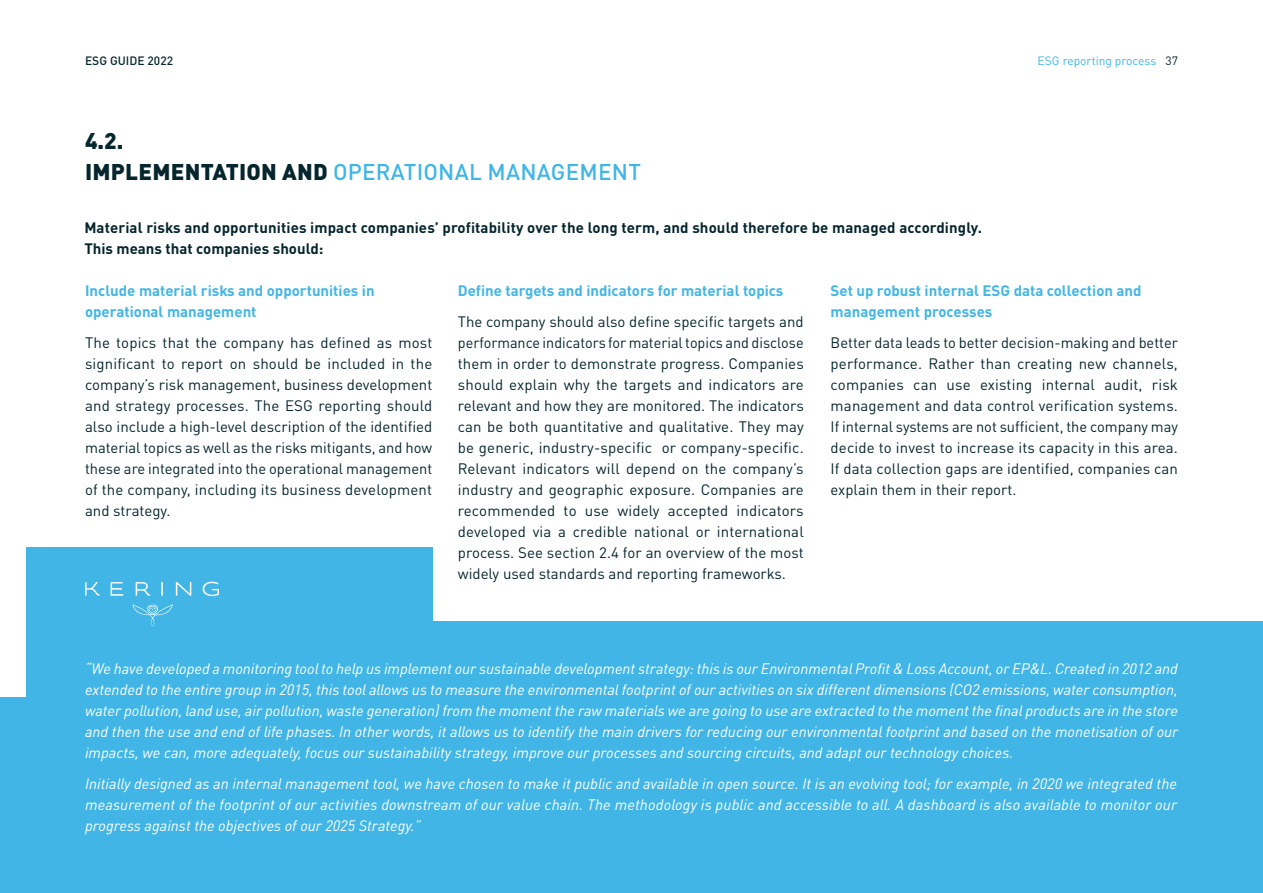
<style>
.page{position:relative;width:1263px;height:893px;background:#fff}
.page>*{position:absolute;margin:0;border:0;box-sizing:border-box;transform-origin:0 0}
.t1{font:900 22.5px/31.5px "DIN Pro";color:#06262d}
.t2{font:15px/21px "DIN Pro";color:#06262d;text-align:justify}
.t3{font:italic 15px/21px "DIN Pro";color:#fff;text-align:justify}
.t4{font:700 15px/21px "DIN Pro";color:#41b6e6}
.t5{font:700 15px/21px "DIN Pro";letter-spacing:.01em;color:#06262d}
.t6{font:12px "DIN Pro";color:#41b6e6}
.t7{font:500 12px "DIN Pro";color:#06262d}
.s1{color:#06262d}
.s2{font-weight:500;color:#41b6e6}
</style>
<div class="page">
<div style="left:0;top:548px;width:432px;height:94px;background:#41b6e6"></div>
<div style="left:0;top:621px;width:1263px;height:272px;background:#41b6e6"></div>
<div style="left:0;top:182px;width:26px;height:514px;background:#fff"></div>
<svg style="left:85px;top:582px;width:134px;height:14px"></svg>
<svg style="left:133px;top:604px;width:40px;height:22px"></svg>
<p class="t7" style="left:85px;top:50px;width:90px">ESG GUIDE 2022</p>
<p class="t6" style="left:1038px;top:51px;width:142px">ESG reporting process <span class="s1">37</span></p>
<h1 class="t1" style="left:85px;top:122px;width:557px">4.2.<br>IMPLEMENTATION AND <span class="s2">OPERATIONAL MANAGEMENT</span></h1>
<p class="t5" style="left:84px;top:215px;width:899px">Material risks and opportunities impact companies’ profitability over the long term, and should therefore be managed accordingly.<br>This means that companies should:</p>
<p class="t4" style="left:85px;top:278px;width:291px">Include material risks and opportunities in operational management</p>
<p class="t2" style="left:85px;top:331px;width:349px">The topics that the company has defined as most significant to report on should be included in the company’s risk management, business development and strategy processes. The ESG reporting should also include a high-level description of the identified material topics as well as the risks mitigants, and how these are integrated into the operational management of the company, including its business development and strategy.</p>
<p class="t4" style="left:458px;top:278px;width:327px">Define targets and indicators for material topics</p>
<p class="t2" style="left:458px;top:310px;width:347px">The company should also define specific targets and performance indicators for material topics and disclose them in order to demonstrate progress. Companies should explain why the targets and indicators are relevant and how they are monitored. The indicators can be both quantitative and qualitative. They may be generic, industry-specific or company-specific.<br>Relevant indicators will depend on the company’s industry and geographic exposure. Companies are recommended to use widely accepted indicators developed via a credible national or international process. See section 2.4 for an overview of the most widely used standards and reporting frameworks.</p>
<p class="t4" style="left:831px;top:278px;width:312px">Set up robust internal ESG data collection and management processes</p>
<p class="t2" style="left:831px;top:331px;width:349px">Better data leads to better decision-making and better performance. Rather than creating new channels, companies can use existing internal audit, risk management and data control verification systems.<br>If internal systems are not sufficient, the company may decide to invest to increase its capacity in this area.<br>If data collection gaps are identified, companies can explain them in their report.</p>
<p class="t3" style="left:85px;top:656px;width:1095px">“We have developed a monitoring tool to help us implement our sustainable development strategy: this is our Environmental Profit &amp; Loss Account, or EP&amp;L. Created in 2012 and extended to the entire group in 2015, this tool allows us to measure the environmental footprint of our activities on six different dimensions (CO2 emissions, water consumption, water pollution, land use, air pollution, waste generation) from the moment the raw materials we are going to use are extracted to the moment the final products are in the store and then the use and end of life phases. In other words, it allows us to identify the main drivers for reducing our environmental footprint and based on the monetisation of our impacts, we can, more adequately, focus our sustainability strategy, improve our processes and sourcing circuits, and adapt our technology choices.</p>
<p class="t3" style="left:85px;top:772px;width:1093px">Initially designed as an internal management tool, we have chosen to make it public and available in open source. It is an evolving tool; for example, in 2020 we integrated the measurement of the footprint of our activities downstream of our value chain. The methodology is public and accessible to all. A dashboard is also available to monitor our progress against the objectives of our 2025 Strategy.”</p>
</div>
